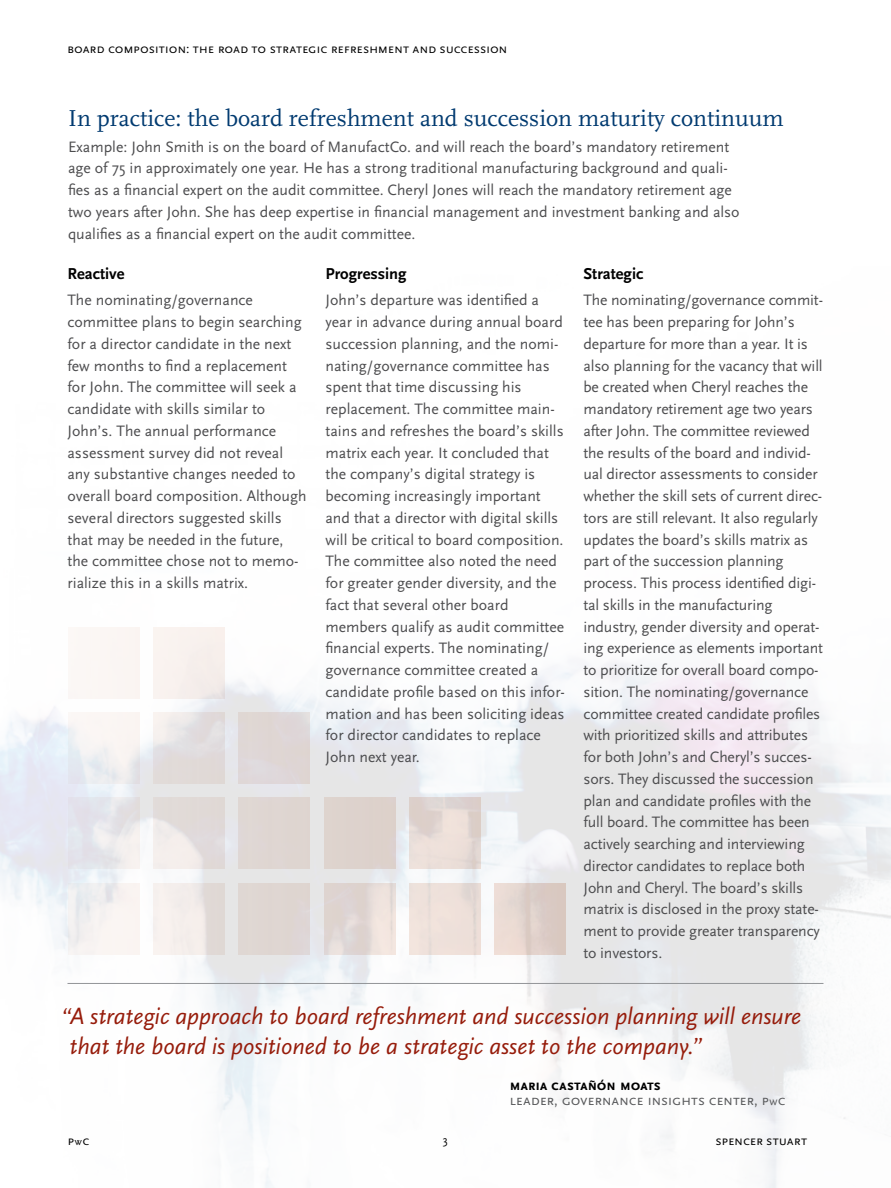
<style>
.page{position:relative;width:891px;height:1188px;background:#fff}
.page>*{position:absolute;margin:0;border:0;box-sizing:border-box;transform-origin:0 0}
.t1{font:italic 24px/30px "Scala Sans Pro";color:#961c0b}
.t2{font:24px "Scala Pro";color:#003a70}
.t3{font:700 16.5px "Scala Sans Pro";color:#000}
.t4{font:15.75px/21.8px "Scala Sans Pro";color:#4d4d4f}
.t5{font:15px/15px "Scala Sans Pro";letter-spacing:-.015em;color:#58595b}
.t6{font:13.5px "Scala Sans Pro";letter-spacing:-.01em;color:#000}
.t7{font:12px "Scala Sans Pro";color:#000}
.s1{font-weight:700;color:#000}
.s2{font-size:12px}
.s3{font-size:10.5px}
</style>
<div class="page">
<hr style="left:68px;top:983px;width:756px;height:1px;background:#939598">
<div style="left:239px;top:798px;width:71px;height:71px;background:#dfd6d2"></div>
<div style="left:68px;top:798px;width:72px;height:71px;background:linear-gradient(to right,#e0e2ec,#eeeae9)"></div>
<div style="left:68px;top:712px;width:72px;height:72px;background:linear-gradient(to bottom,#fff9f5,#e7e9ee)"></div>
<svg style="left:153px;top:798px;width:72px;height:71px;background:#e6e0df"></svg>
<div style="left:153px;top:712px;width:72px;height:72px;background:linear-gradient(to right,#eae6e5,#ded8d8)"></div>
<div style="left:68px;top:627px;width:72px;height:71px;background:#fbf6f4"></div>
<div style="left:153px;top:627px;width:72px;height:71px;background:#f8f1ed"></div>
<div style="left:239px;top:712px;width:71px;height:72px;background:#dfd6d6"></div>
<div style="left:239px;top:883px;width:71px;height:71px;background:#dfd6d2"></div>
<div style="left:68px;top:883px;width:72px;height:71px;background:linear-gradient(to right,#ededef,#fbf5f2)"></div>
<div style="left:153px;top:883px;width:72px;height:71px;background:linear-gradient(to right,#fef8f6,#e1d9d6)"></div>
<div style="left:409px;top:798px;width:72px;height:71px;background:linear-gradient(to right,#e7dbd6,#e4d7d2)"></div>
<div style="left:324px;top:798px;width:71px;height:71px;background:#ddd2cc"></div>
<div style="left:409px;top:883px;width:72px;height:71px;background:#f3e0d6"></div>
<div style="left:324px;top:883px;width:71px;height:71px;background:linear-gradient(to right,#dad1cf,#eee2dd)"></div>
<div style="left:495px;top:883px;width:71px;height:71px;background:linear-gradient(to right,#edded8,#d5c5be)"></div>
<p class="t6" style="left:68px;top:41px;width:442px">Board composition: The road to strategic refreshment and succession</p>
<h1 class="t2" style="left:68px;top:104px;width:717px">In practice: the board refreshment and succession maturity continuum</h1>
<p class="t4" style="left:68px;top:136px;width:673px">Example: John Smith is on the board of ManufactCo. and will reach the board’s mandatory retirement age of 75 in approximately one year. He has a strong traditional manufacturing background and quali&shy;fies as a financial expert on the audit committee. Cheryl Jones will reach the mandatory retirement age two years after John. She has deep expertise in financial management and investment banking and also qualifies as a financial expert on the audit committee.</p>
<p class="t3" style="left:68px;top:264px;width:59px">Reactive</p>
<p class="t4" style="left:68px;top:289px;width:241px">The nominating/governance committee plans to begin searching for a director candidate in the next few months to find a replacement for John. The committee will seek a candidate with skills similar to John’s. The annual performance assessment survey did not reveal any substantive changes needed to overall board composition. Although several directors suggested skills that may be needed in the future, the committee chose not to memo&shy;rialize this in a skills matrix.</p>
<p class="t3" style="left:326px;top:264px;width:83px">Progressing</p>
<p class="t4" style="left:326px;top:289px;width:241px">John’s departure was identified a year in advance during annual board succession planning, and the nomi&shy;nating/governance committee has spent that time discussing his replacement. The committee main&shy;tains and refreshes the board’s skills matrix each year. It concluded that the company’s digital strategy is becoming increasingly important and that a director with digital skills will be critical to board composition.<br>The committee also noted the need for greater gender diversity, and the fact that several other board members qualify as audit committee financial experts. The nominating/ governance committee created a candidate profile based on this infor&shy;mation and has been soliciting ideas for director candidates to replace John next year.</p>
<p class="t3" style="left:584px;top:264px;width:61px">Strategic</p>
<p class="t4" style="left:584px;top:289px;width:241px">The nominating/governance commit&shy;tee has been preparing for John’s departure for more than a year. It is also planning for the vacancy that will be created when Cheryl reaches the mandatory retirement age two years after John. The committee reviewed the results of the board and individ&shy;ual director assessments to consider whether the skill sets of current direc&shy;tors are still relevant. It also regularly updates the board’s skills matrix as part of the succession planning process. This process identified digi&shy;tal skills in the manufacturing industry, gender diversity and operat&shy;ing experience as elements important to prioritize for overall board compo&shy;sition. The nominating/governance committee created candidate profiles with prioritized skills and attributes for both John’s and Cheryl’s succes&shy;sors. They discussed the succession plan and candidate profiles with the full board. The committee has been actively searching and interviewing director candidates to replace both John and Cheryl. The board’s skills matrix is disclosed in the proxy state&shy;ment to provide greater transparency to investors.</p>
<h1 class="t1" style="left:70px;top:1001px;width:733px;text-indent:-9px">“A strategic approach to board refreshment and succession planning will ensure that the board is positioned to be a strategic asset to the company.”</h1>
<p class="t5" style="left:509px;top:1077px;width:276px"><span class="s1">Maria Castañón Moats<br></span>Leader, Governance Insig hts Center, P<span class="s2">w</span>C</p>
<p class="t7" style="left:443px;top:1133px;width:7px">3</p>
<p class="t6" style="left:722px;top:1133px;width:87px">pencer Stuart</p>
<p class="t6" style="left:68px;top:1133px;width:62px">P<span class="s3">w</span>CS</p>
</div>
